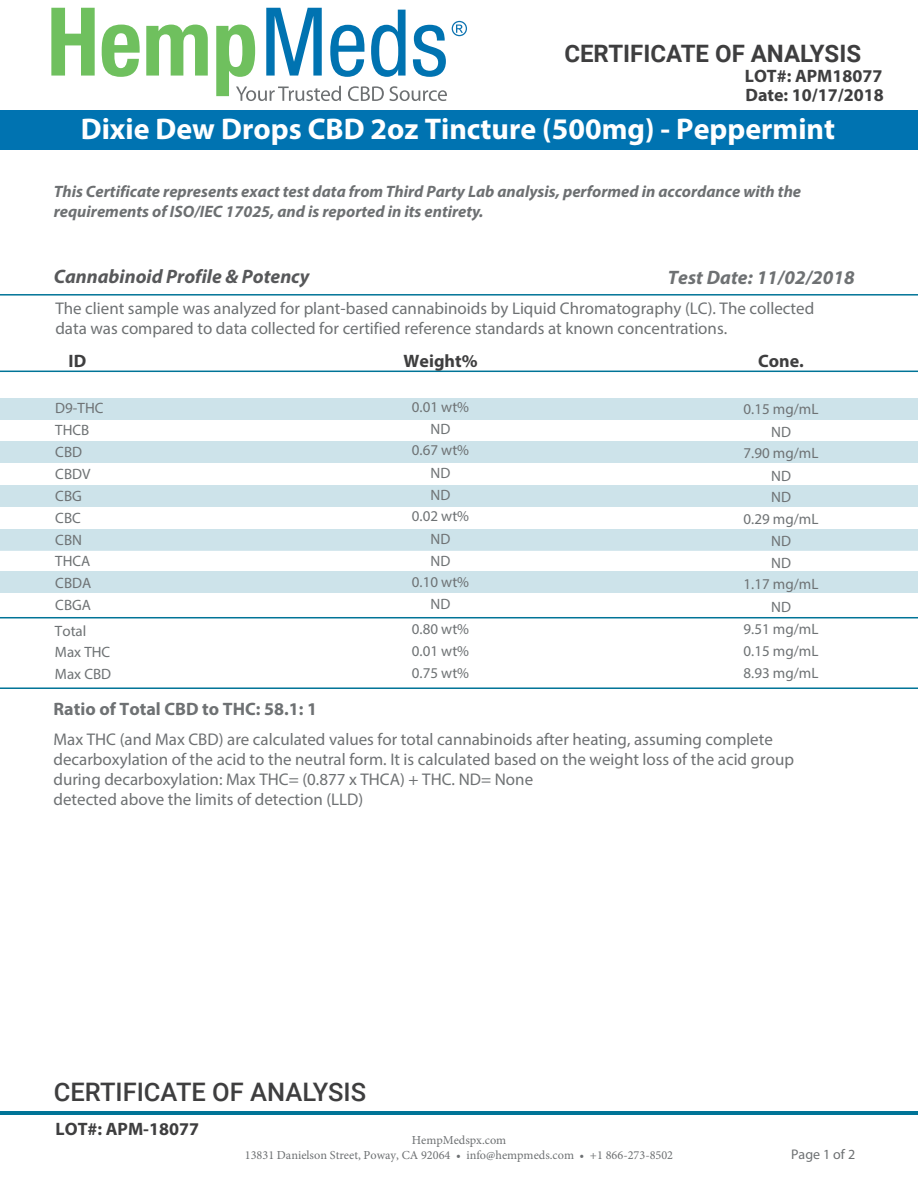
<style>
.page{position:relative;width:918px;height:1188px;background:#fff}
.page>*{position:absolute;margin:0;border:0;box-sizing:border-box;transform-origin:0 0}
.t1{font:700 30px "Myriad Pro";color:#fff}
.t2{font:500 25.5px "Roboto";color:#3e3e3f}
.t3{font:700 24px "Roboto";color:#3e3e3f}
.t4{font:italic 700 19.5px "Myriad Pro";color:#57585a}
.t5{font:italic 700 19.5px "Myriad Pro";letter-spacing:.005em;color:#6e7173}
.t6{font:700 18px/18.8px "Myriad Pro";color:#3e3e3f}
.t7{font:700 18px "Myriad Pro";color:#6e7173}
.t8{font:16.95px/20px "Myriad Pro";color:#6e7173}
.t9{font:italic 700 16.5px/19.5px "Myriad Pro";color:#6d7072}
.t10{font:15px/21.9px "Myriad Pro";color:#6e7274}
.t11{font:13.95px "Myriad Pro";color:#6d7072}
.t12{font:12.3px/15px "Minion Pro";color:#6d7072;text-align:center}
</style>
<div class="page">
<hr style="left:0;top:294px;width:918px;height:2px;background:#007497">
<hr style="left:0;top:1111px;width:918px;height:3px;background:#007497">
<div style="left:0;top:398px;width:918px;height:22px;background:#cde3ea"></div>
<div style="left:0;top:441px;width:918px;height:22px;background:#cde3ea"></div>
<div style="left:0;top:485px;width:918px;height:22px;background:#cde3ea"></div>
<div style="left:0;top:529px;width:918px;height:22px;background:#cde3ea"></div>
<div style="left:0;top:571px;width:918px;height:22px;background:#cde3ea"></div>
<svg style="left:51px;top:8px;width:44px;height:68px"></svg>
<svg style="left:102px;top:25px;width:38px;height:52px"></svg>
<svg style="left:146px;top:25px;width:62px;height:51px"></svg>
<svg style="left:216px;top:8px;width:251px;height:93px"></svg>
<div style="left:0;top:110px;width:918px;height:40px;background:#0073b1"></div>
<hr style="left:0;top:371px;width:918px;height:1px;background:#007497">
<hr style="left:0;top:617px;width:918px;height:1px;background:#007497">
<hr style="left:0;top:687px;width:918px;height:2px;background:#007497">
<h3 class="t3" style="left:564px;top:36px;width:298px">CERTIFICATE OF ANALYSIS</h3>
<p class="t6" style="left:745px;top:66px;width:140px">LOT#: APM18077<br>Date: 10/17/2018</p>
<h1 class="t1" style="left:81px;top:109px;width:756px">Dixie Dew Drops CBD 2oz Tincture (500mg) - Peppermint</h1>
<p class="t9" style="left:54px;top:181px;width:749px">This Certificate represents exact test data from Third Party Lab analysis, performed in accordance with the requirements of ISO/IEC 17025, and is reported in its entirety.</p>
<p class="t4" style="left:54px;top:264px;width:257px">Cannabinoid Profile &amp; Potency</p>
<p class="t5" style="left:668px;top:265px;width:188px">Test Date: 11/02/2018</p>
<p class="t8" style="left:55px;top:298px;width:760px;line-height:20.4px">The client sample was analyzed for plant-based cannabinoids by Liquid Chromatography (LC). The collected data was compared to data collected for certified reference standards at known concentrations.</p>
<p class="t6" style="left:69px;top:351px;width:19px">ID</p>
<p class="t6" style="left:404px;top:351px;width:75px">Weight%</p>
<p class="t6" style="left:758px;top:351px;width:47px">Cone.</p>
<p class="t10" style="left:744px;top:398px;width:76px;text-align:center">0.15 mg/mL<br>ND<br>7.90 mg/mL<br>ND<br>ND<br>0.29 mg/mL<br>ND<br>ND<br>1.17 mg/mL<br>ND</p>
<p class="t10" style="left:55px;top:619px;width:58px">Total<br>Max THC<br>Max CBD</p>
<p class="t10" style="left:412px;top:618px;width:59px;text-align:justify">0.80 wt% 0.01 wt% 0.75 wt%</p>
<p class="t10" style="left:744px;top:618px;width:76px;text-align:justify">9.51 mg/mL 0.15 mg/mL 8.93 mg/mL</p>
<p class="t7" style="left:54px;top:697px;width:265px">Ratio of Total CBD to THC: 58.1: 1</p>
<p class="t8" style="left:54px;top:729px;width:742px">Max THC (and Max CBD) are calculated values for total cannabinoids after heating, assuming complete decarboxylation of the acid to the neutral form. It is calculated based on the weight loss of the acid group during decarboxylation: Max THC= (0.877 x THCA) + THC. ND= None<br>detected above the limits of detection (LLD)</p>
<p class="t10" style="left:55px;top:397px;width:50px">D9-THC<br>THCB<br>CBD<br>CBDV<br>CBG<br>CBC<br>CBN<br>THCA<br>CBDA<br>CBGA</p>
<p class="t10" style="left:412px;top:395px;width:59px;text-align:center">0.01 wt%<br>ND<br>0.67 wt%<br>ND<br>ND<br>0.02 wt%<br>ND<br>ND<br>0.10 wt%<br>ND</p>
<h2 class="t2" style="left:54px;top:1074px;width:314px">CERTIFICATE OF ANALYSIS</h2>
<p class="t6" style="left:56px;top:1119px;width:145px">LOT#: APM-18077</p>
<p class="t12" style="left:245px;top:1132px;width:430px">HempMedspx.com<br>13831 Danielson Street, Poway, CA 92064 • info@hempmeds.com • +1 866-273-8502</p>
<p class="t11" style="left:791px;top:1145px;width:66px">Page 1 of 2</p>
</div>
